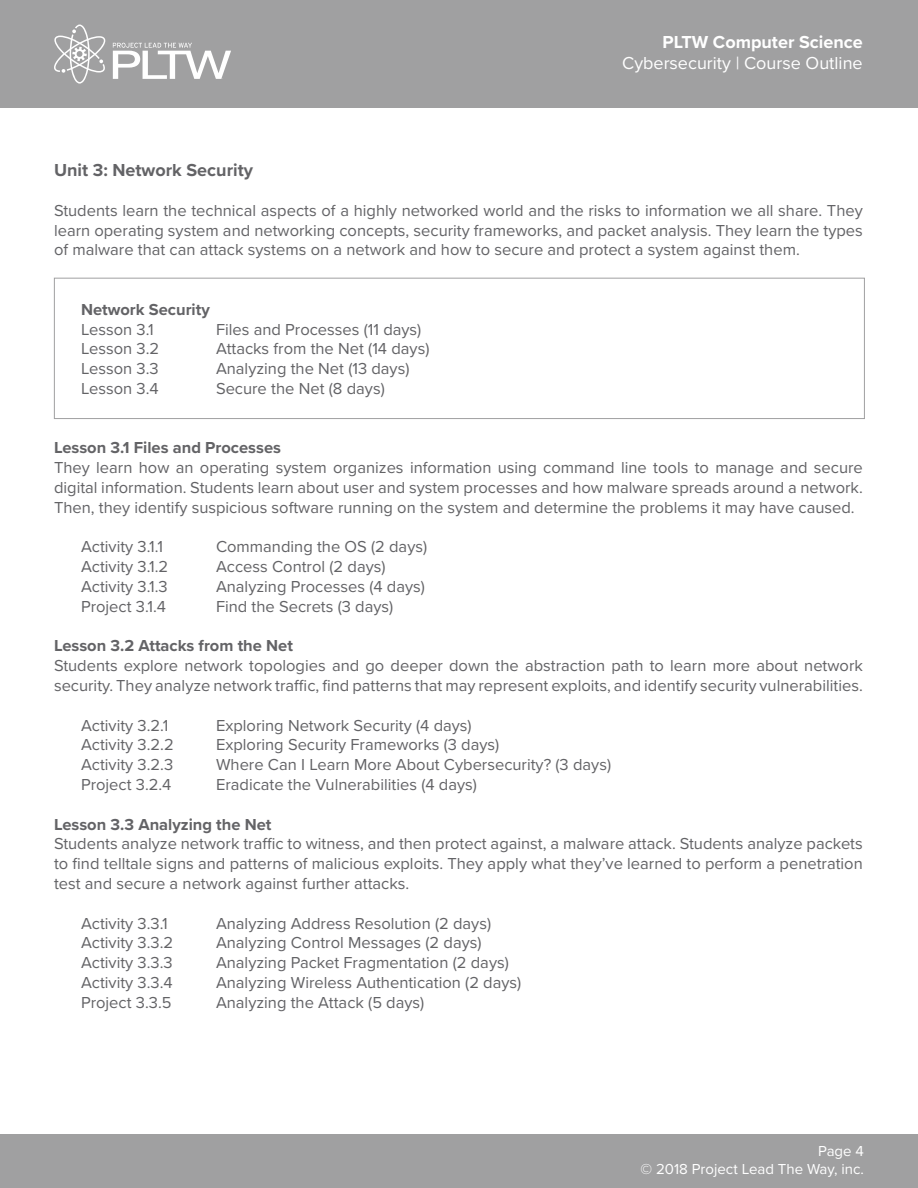
<style>
.page{position:relative;width:918px;height:1188px;background:#fff}
.page>*{position:absolute;margin:0;border:0;box-sizing:border-box;transform-origin:0 0}
.t1{font:18px "Proxima Nova";color:#fff}
.t2{font:700 18px "Proxima Nova";color:#636366}
.t3{font:700 18px "Proxima Nova";color:#fff}
.t4{font:16.5px/19.8px "Proxima Nova";color:#636366;text-align:justify}
.t5{font:700 16.5px "Proxima Nova";color:#636366}
.t6{font:15px/16.5px "Proxima Nova";color:#fff;text-align:right}
</style>
<div class="page">
<div style="left:0;top:0;width:918px;height:108px;background:#a0a0a1"></div>
<svg style="left:113px;top:43px;width:118px;height:36px"></svg>
<svg style="left:54px;top:25px;width:51px;height:59px"></svg>
<div style="left:0;top:1134px;width:918px;height:54px;background:#a0a0a1"></div>
<div style="left:54px;top:278px;width:811px;height:141px;border:1px solid #a0a0a1"></div>
<p class="t3" style="left:663px;top:28px;width:202px">PLTW Computer Science</p>
<p class="t1" style="left:622px;top:50px;width:242px">Cybersecurity | Course Outline</p>
<p class="t2" style="left:54px;top:157px;width:201px">Unit 3: Network Security</p>
<p class="t4" style="left:54px;top:200px;width:810px">Students learn the technical aspects of a highly networked world and the risks to information we all share. They learn operating system and networking concepts, security frameworks, and packet analysis. They learn the types of malware that can attack systems on a network and how to secure and protect a system against them.</p>
<p class="t5" style="left:81px;top:297px;width:130px">Network Security</p>
<p class="t4" style="left:81px;top:318px;width:74px">Lesson 3.1</p>
<p class="t4" style="left:216px;top:318px;width:207px">Files and Processes (11 days)</p>
<p class="t4" style="left:81px;top:338px;width:80px">Lesson 3.2</p>
<p class="t4" style="left:216px;top:338px;width:215px">Attacks from the Net (14 days)</p>
<p class="t4" style="left:81px;top:358px;width:79px">Lesson 3.3</p>
<p class="t4" style="left:216px;top:358px;width:195px">Analyzing the Net (13 days)</p>
<p class="t4" style="left:81px;top:378px;width:79px">Lesson 3.4</p>
<p class="t4" style="left:216px;top:378px;width:170px">Secure the Net (8 days)</p>
<p class="t5" style="left:54px;top:436px;width:229px">Lesson 3.1 Files and Processes</p>
<p class="t4" style="left:54px;top:457px;width:810px">They learn how an operating system organizes information using command line tools to manage and secure digital information. Students learn about user and system processes and how malware spreads around a network.<br>Then, they identify suspicious software running on the system and determine the problems it may have caused.</p>
<p class="t4" style="left:81px;top:536px;width:83px">Activity 3.1.1</p>
<p class="t4" style="left:216px;top:536px;width:213px">Commanding the OS (2 days)</p>
<p class="t4" style="left:81px;top:556px;width:89px">Activity 3.1.2</p>
<p class="t4" style="left:216px;top:556px;width:171px">Access Control (2 days)</p>
<p class="t4" style="left:81px;top:576px;width:88px">Activity 3.1.3</p>
<p class="t4" style="left:216px;top:576px;width:210px">Analyzing Processes (4 days)</p>
<p class="t4" style="left:81px;top:596px;width:87px">Project 3.1.4</p>
<p class="t4" style="left:216px;top:596px;width:179px">Find the Secrets (3 days)</p>
<p class="t5" style="left:54px;top:634px;width:240px">Lesson 3.2 Attacks from the Net</p>
<p class="t4" style="left:54px;top:655px;width:810px">Students explore network topologies and go deeper down the abstraction path to learn more about network security. They analyze network traffic, find patterns that may represent exploits, and identify security vulnerabilities.</p>
<p class="t4" style="left:81px;top:714px;width:89px">Activity 3.2.1</p>
<p class="t4" style="left:216px;top:714px;width:257px">Exploring Network Security (4 days)</p>
<p class="t4" style="left:81px;top:734px;width:94px">Activity 3.2.2</p>
<p class="t4" style="left:216px;top:734px;width:285px">Exploring Security Frameworks (3 days)</p>
<p class="t4" style="left:81px;top:754px;width:94px">Activity 3.2.3</p>
<p class="t4" style="left:216px;top:754px;width:397px">Where Can I Learn More About Cybersecurity? (3 days)</p>
<p class="t4" style="left:81px;top:774px;width:92px">Project 3.2.4</p>
<p class="t4" style="left:216px;top:774px;width:262px">Eradicate the Vulnerabilities (4 days)</p>
<p class="t5" style="left:54px;top:812px;width:219px">Lesson 3.3 Analyzing the Net</p>
<p class="t4" style="left:54px;top:833px;width:810px">Students analyze network traffic to witness, and then protect against, a malware attack. Students analyze packets to find telltale signs and patterns of malicious exploits. They apply what they’ve learned to perform a penetration test and secure a network against further attacks.</p>
<p class="t4" style="left:81px;top:912px;width:88px">Activity 3.3.1</p>
<p class="t4" style="left:216px;top:912px;width:277px">Analyzing Address Resolution (2 days)</p>
<p class="t4" style="left:81px;top:932px;width:94px">Activity 3.3.2</p>
<p class="t4" style="left:216px;top:932px;width:267px">Analyzing Control Messages (2 days)</p>
<p class="t4" style="left:81px;top:952px;width:93px">Activity 3.3.3</p>
<p class="t4" style="left:216px;top:952px;width:294px">Analyzing Packet Fragmentation (2 days)</p>
<p class="t4" style="left:81px;top:972px;width:93px">Activity 3.3.4</p>
<p class="t4" style="left:216px;top:972px;width:307px">Analyzing Wireless Authentication (2 days)</p>
<p class="t4" style="left:81px;top:992px;width:92px">Project 3.3.5</p>
<p class="t4" style="left:216px;top:992px;width:210px">Analyzing the Attack (5 days)</p>
<p class="t6" style="left:641px;top:1144px;width:225px">Page 4<br>© 2018 Project Lead The Way, inc.</p>
<p class="t6" style="left:705px;top:1162px;width:160px">© Project Lead The Way</p>
</div>
